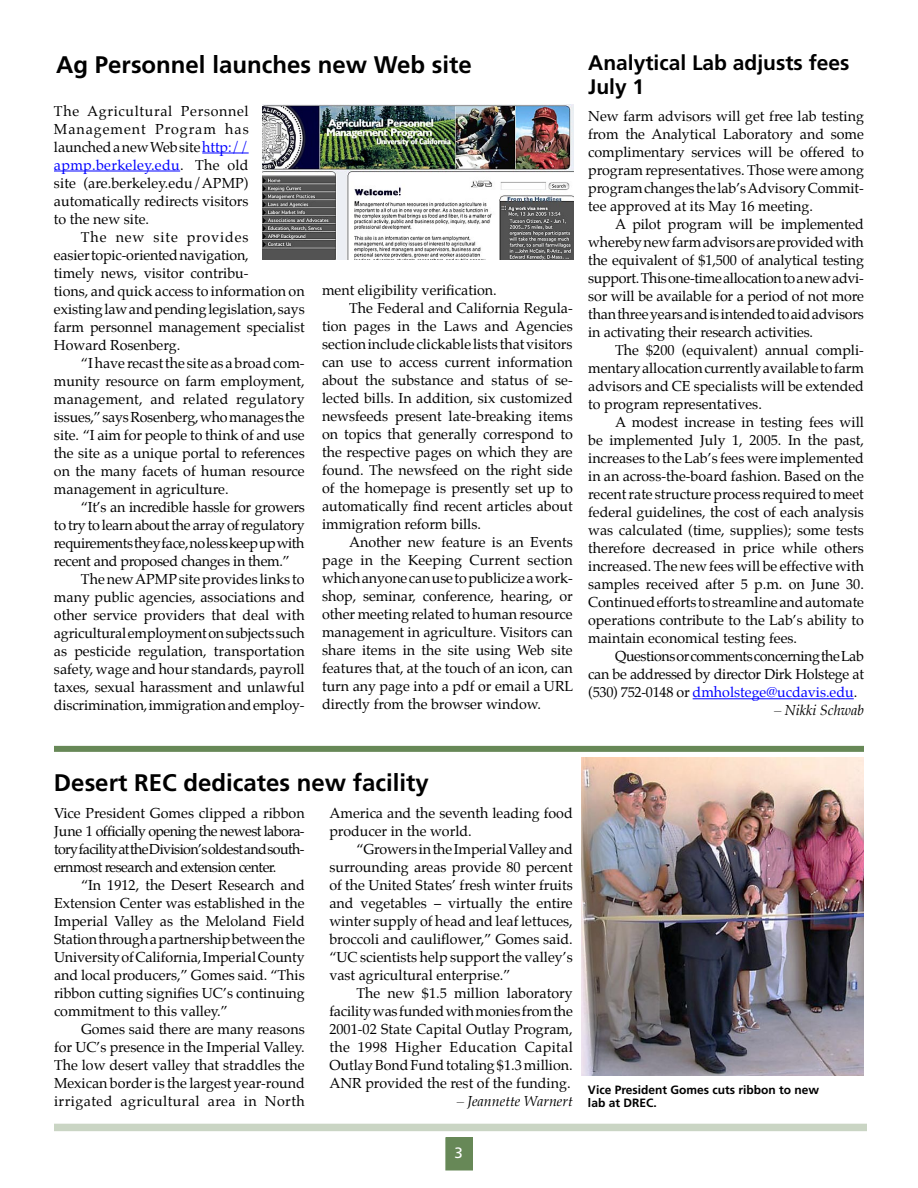
<style>
.page{position:relative;width:918px;height:1188px;background:#fff}
.page>*{position:absolute;margin:0;border:0;box-sizing:border-box;transform-origin:0 0}
.Hed16{font:700 24px "Frutiger";color:#000}
.Hed14{font:700 21px/24px "Frutiger";color:#000}
.t1{font:15px "Frutiger";color:#fff}
.BodyTXT2{font:14.25px/18px "Palatino";color:#000;text-align:justify}
.BodyTXT1{font:14.25px/18px "Palatino";letter-spacing:-.005em;color:#000;text-align:justify}
.BodyTXT2-2{font:italic 14.25px "Palatino";color:#000}
.t2{font:700 12px/13.5px "Frutiger";color:#000}
.s1{color:#00f}
</style>
<div class="page">
<div style="left:446px;top:1138px;width:26px;height:32px;background:#678857"></div>
<div style="left:446px;top:1137px;width:27px;height:33px;border:1px solid #678857"></div>
<div style="left:54px;top:1124px;width:813px;height:7px;background:#cad5c4"></div>
<img style="left:581px;top:758px;width:283px;height:318px">
<div style="left:54px;top:746px;width:810px;height:6px;background:#678857"></div>
<img style="left:262px;top:105px;width:312px;height:154px">
<hr style="left:202px;top:153px;width:47px;height:1px;background:#00f">
<hr style="left:54px;top:171px;width:126px;height:1px;background:#00f">
<hr style="left:693px;top:698px;width:161px;height:1px;background:#00f">
<p class="Hed16" style="left:56px;top:50px;width:417px">Ag Personnel launches new Web site</p>
<p class="BodyTXT1" style="left:54px;top:103px;width:196px">The Agricultural Personnel Management Program has launched a new Web site <span class="s1">http:// apmp.berkeley.edu</span>. The old site (are.berkeley.edu/APMP) automatically redirects visitors to the new site.</p>
<p class="BodyTXT2" style="left:54px;top:229px;width:252px;text-align:left;text-indent:27px">The new site provides<br>easier topic-oriented navigation,<br>timely news, visitor contribu-<br>tions, and quick access to information on existing law and pending legislation, says farm personnel management specialist Howard Rosenberg.</p>
<p class="BodyTXT2" style="left:54px;top:355px;width:252px;text-indent:27px">“I have recast the site as a broad com&shy;munity resource on farm employment, management, and related regulatory issues,” says Rosenberg, who manages the site. “I aim for people to think of and use the site as a unique portal to references on the many facets of human resource management in agriculture.</p>
<p class="BodyTXT2" style="left:54px;top:499px;width:252px;text-indent:27px">“It’s an incredible hassle for growers to try to learn about the array of regulatory requirements they face, no less keep up with recent and proposed changes in them.”</p>
<p class="BodyTXT2" style="left:54px;top:571px;width:252px;text-indent:27px">The new APMP site provides links to many public agencies, associations and other service providers that deal with agricultural employment on subjects such as pesticide regulation, transportation safety, wage and hour standards, payroll taxes, sexual harassment and unlawful discrimination, immigration and employ-</p>
<p class="BodyTXT2" style="left:322px;top:283px;width:176px">ment eligibility verification.</p>
<p class="BodyTXT2" style="left:322px;top:301px;width:252px;text-indent:27px">The Federal and California Regula&shy;tion pages in the Laws and Agencies section include clickable lists that visitors can use to access current information about the substance and status of se&shy;lected bills. In addition, six customized newsfeeds present late-breaking items on topics that generally correspond to the respective pages on which they are found. The newsfeed on the right side of the homepage is presently set up to automatically find recent articles about immigration reform bills.</p>
<p class="BodyTXT2" style="left:322px;top:535px;width:253px;text-indent:27px">Another new feature is an Events page in the Keeping Current section which anyone can use to publicize a work&shy;shop, seminar, conference, hearing, or other meeting related to human resource management in agriculture. Visitors can share items in the site using Web site features that, at the touch of an icon, can turn any page into a pdf or email a URL directly from the browser window.</p>
<p class="Hed14" style="left:588px;top:51px;width:263px">Analytical Lab adjusts fees<br>July 1</p>
<p class="BodyTXT1" style="left:588px;top:109px;width:277px">New farm advisors will get free lab testing from the Analytical Laboratory and some complimentary services will be offered to program representatives. Those were among program changes the lab’s Advisory Commit&shy;tee approved at its May 16 meeting.</p>
<p class="BodyTXT2" style="left:588px;top:217px;width:277px;text-indent:27px">A pilot program will be implemented whereby new farm advisors are provided with the equivalent of $1,500 of analytical testing support. This one-time allocation to a new advi&shy;sor will be available for a period of not more than three years and is intended to aid advisors in activating their research activities.</p>
<p class="BodyTXT2" style="left:588px;top:343px;width:277px;text-indent:27px">The $200 (equivalent) annual compli&shy;mentary allocation currently available to farm advisors and CE specialists will be extended to program representatives.</p>
<p class="BodyTXT2" style="left:588px;top:415px;width:277px;text-indent:27px">A modest increase in testing fees will be implemented July 1, 2005. In the past, increases to the Lab’s fees were implemented in an across-the-board fashion. Based on the recent rate structure process required to meet federal guidelines, the cost of each analysis was calculated (time, supplies); some tests therefore decreased in price while others increased. The new fees will be effective with samples received after 5 p.m. on June 30.<br>Continued efforts to streamline and automate operations contribute to the Lab’s ability to maintain economical testing fees.</p>
<p class="BodyTXT2" style="left:588px;top:649px;width:277px;text-indent:27px">Questions or comments concerning the Lab can be addressed by director Dirk Holstege at (530) 752-0148 or <span class="s1">dmholstege@ucdavis.edu</span>.</p>
<p class="BodyTXT2-2" style="left:774px;top:702px;width:91px">– Nikki Schwab</p>
<p class="Hed16" style="left:54px;top:769px;width:376px">Desert REC dedicates new facility</p>
<p class="BodyTXT1" style="left:54px;top:805px;width:252px">Vice President Gomes clipped a ribbon June 1 officially opening the newest labora&shy;tory facility at the Division’s oldest and south&shy;ernmost research and extension center.</p>
<p class="BodyTXT2" style="left:54px;top:877px;width:252px;text-indent:27px">“In 1912, the Desert Research and Extension Center was established in the Imperial Valley as the Meloland Field Station through a partnership between the University of California, Imperial County and local producers,” Gomes said. “This ribbon cutting signifies UC’s continuing commitment to this valley.”</p>
<p class="BodyTXT2" style="left:54px;top:1021px;width:252px;text-indent:27px">Gomes said there are many reasons for UC’s presence in the Imperial Valley.<br>The low desert valley that straddles the Mexican border is the largest year-round irrigated agricultural area in North</p>
<p class="BodyTXT2" style="left:329px;top:805px;width:245px">America and the seventh leading food producer in the world.</p>
<p class="BodyTXT2" style="left:329px;top:841px;width:245px;text-indent:27px">“Growers in the Imperial Valley and surrounding areas provide 80 percent of the United States’ fresh winter fruits and vegetables – virtually the entire winter supply of head and leaf lettuces, broccoli and cauliflower,” Gomes said. “UC scientists help support the valley’s vast agricultural enterprise.”</p>
<p class="BodyTXT2" style="left:329px;top:985px;width:245px;text-indent:27px">The new $1.5 million laboratory facility was funded with monies from the 2001-02 State Capital Outlay Program, the 1998 Higher Education Capital Outlay Bond Fund totaling $1.3 million.<br>ANR provided the rest of the funding.</p>
<p class="BodyTXT2-2" style="left:457px;top:1092px;width:118px">– Jeannette Warnert</p>
<p class="t1" style="left:454px;top:1144px;width:10px">3</p>
<p class="t2" style="left:588px;top:1083px;width:233px">Vice President Gomes cuts ribbon to new lab at DREC.</p>
</div>
